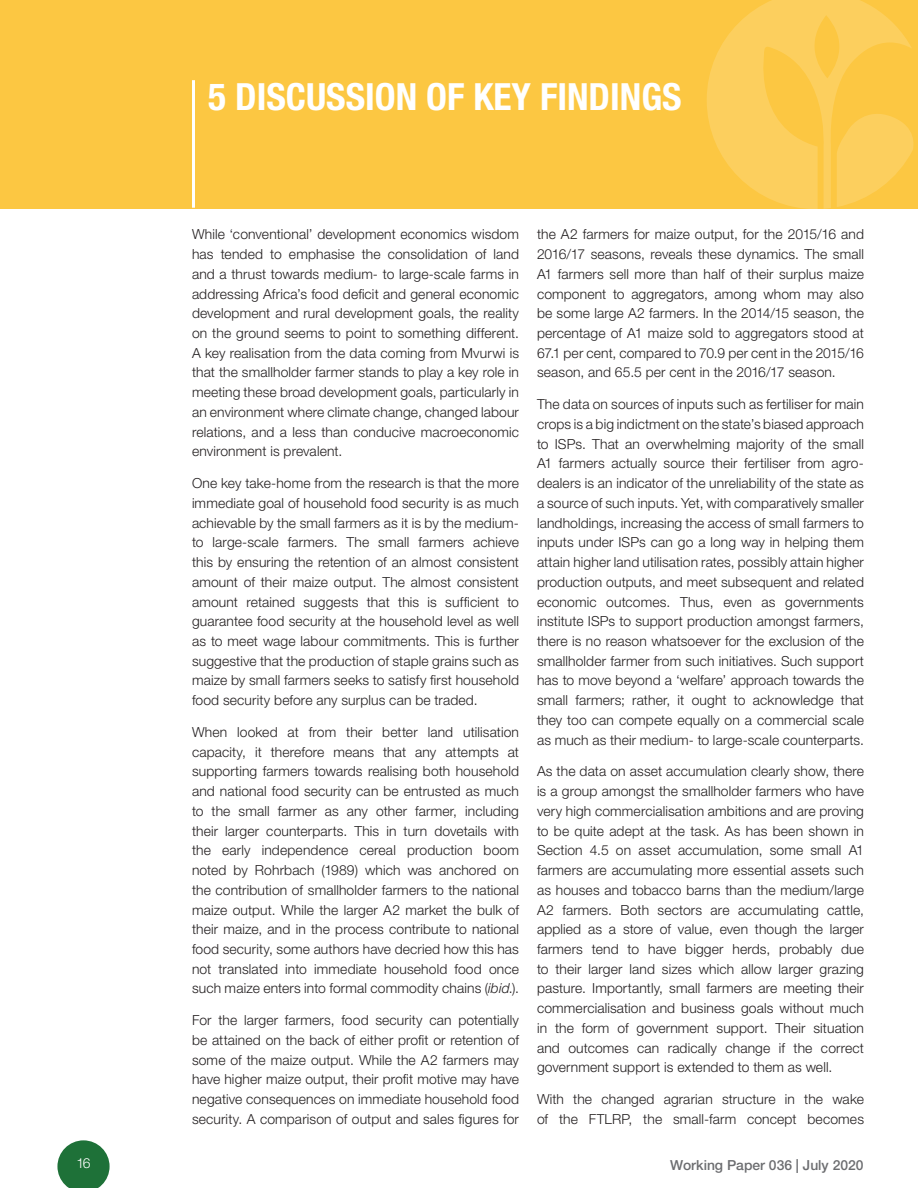
<style>
.page{position:relative;width:918px;height:1188px;background:#fff}
.page>*{position:absolute;margin:0;border:0;box-sizing:border-box;transform-origin:0 0}
.Chapter_title{font:700 condensed 37.5px "Helvetica Neue LT Std";color:#fff}
.t1{font:300 13.8px/19.8px "Helvetica Neue LT Std";letter-spacing:.01em;color:#231f20;text-align:justify}
.t2{font:500 13.8px "Helvetica Neue LT Std";color:#6c6d70}
.t3{font:300 13.8px "Helvetica Neue LT Std";color:#fff}
.s1{font-style:italic}
</style>
<div class="page">
<svg style="left:57px;top:1140px;width:53px;height:48px"></svg>
<div style="left:0;top:0;width:918px;height:209px;background:#fcc742"></div>
<svg style="left:707px;top:0;width:207px;height:209px"></svg>
<hr style="left:192px;top:80px;width:3px;height:128px;background:#fff">
<p class="Chapter_title" style="left:208px;top:74px;width:475px">5 DISCUSSION OF KEY FINDINGS</p>
<p class="t1" style="left:192px;top:224px;width:329px">While ‘conventional’ development economics wisdom has tended to emphasise the consolidation of land and a thrust towards medium- to large-scale farms in addressing Africa’s food deficit and general economic development and rural development goals, the reality on the ground seems to point to something different.<br>A key realisation from the data coming from Mvurwi is that the smallholder farmer stands to play a key role in meeting these broad development goals, particularly in an environment where climate change, changed labour relations, and a less than conducive macroeconomic environment is prevalent.</p>
<p class="t1" style="left:192px;top:473px;width:329px">One key take-home from the research is that the more immediate goal of household food security is as much achievable by the small farmers as it is by the medium&shy;to large-scale farmers. The small farmers achieve this by ensuring the retention of an almost consistent amount of their maize output. The almost consistent amount retained suggests that this is sufficient to guarantee food security at the household level as well as to meet wage labour commitments. This is further suggestive that the production of staple grains such as maize by small farmers seeks to satisfy first household food security before any surplus can be traded.</p>
<p class="t1" style="left:192px;top:722px;width:329px">When looked at from their better land utilisation capacity, it therefore means that any attempts at supporting farmers towards realising both household and national food security can be entrusted as much to the small farmer as any other farmer, including their larger counterparts. This in turn dovetails with the early independence cereal production boom noted by Rohrbach (1989) which was anchored on the contribution of smallholder farmers to the national maize output. While the larger A2 market the bulk of their maize, and in the process contribute to national food security, some authors have decried how this has not translated into immediate household food once such maize enters into formal commodity chains (<span class="s1">ibid</span>.).</p>
<p class="t1" style="left:192px;top:1010px;width:329px">For the larger farmers, food security can potentially be attained on the back of either profit or retention of some of the maize output. While the A2 farmers may have higher maize output, their profit motive may have negative consequences on immediate household food security. A comparison of output and sales figures for</p>
<p class="t1" style="left:537px;top:224px;width:329px">the A2 farmers for maize output, for the 2015/16 and 2016/17 seasons, reveals these dynamics. The small A1 farmers sell more than half of their surplus maize component to aggregators, among whom may also be some large A2 farmers. In the 2014/15 season, the percentage of A1 maize sold to aggregators stood at 67.1 per cent, compared to 70.9 per cent in the 2015/16 season, and 65.5 per cent in the 2016/17 season.</p>
<p class="t1" style="left:537px;top:394px;width:329px">The data on sources of inputs such as fertiliser for main crops is a big indictment on the state’s biased approach to ISPs. That an overwhelming majority of the small A1 farmers actually source their fertiliser from agro&shy;dealers is an indicator of the unreliability of the state as a source of such inputs. Yet, with comparatively smaller landholdings, increasing the access of small farmers to inputs under ISPs can go a long way in helping them attain higher land utilisation rates, possibly attain higher production outputs, and meet subsequent and related economic outcomes. Thus, even as governments institute ISPs to support production amongst farmers, there is no reason whatsoever for the exclusion of the smallholder farmer from such initiatives. Such support has to move beyond a ‘welfare’ approach towards the small farmers; rather, it ought to acknowledge that they too can compete equally on a commercial scale as much as their medium- to large-scale counterparts.</p>
<p class="t1" style="left:537px;top:761px;width:329px">As the data on asset accumulation clearly show, there is a group amongst the smallholder farmers who have very high commercialisation ambitions and are proving to be quite adept at the task. As has been shown in Section 4.5 on asset accumulation, some small A1 farmers are accumulating more essential assets such as houses and tobacco barns than the medium/large A2 farmers. Both sectors are accumulating cattle, applied as a store of value, even though the larger farmers tend to have bigger herds, probably due to their larger land sizes which allow larger grazing pasture. Importantly, small farmers are meeting their commercialisation and business goals without much in the form of government support. Their situation and outcomes can radically change if the correct government support is extended to them as well.</p>
<p class="t1" style="left:537px;top:1089px;width:329px">With the changed agrarian structure in the wake of the FTLRP, the small-farm concept becomes</p>
<p class="t3" style="left:76px;top:1155px;width:16px">16</p>
<p class="t2" style="left:670px;top:1156px;width:195px">Working Paper 036 | July 2020</p>
</div>
